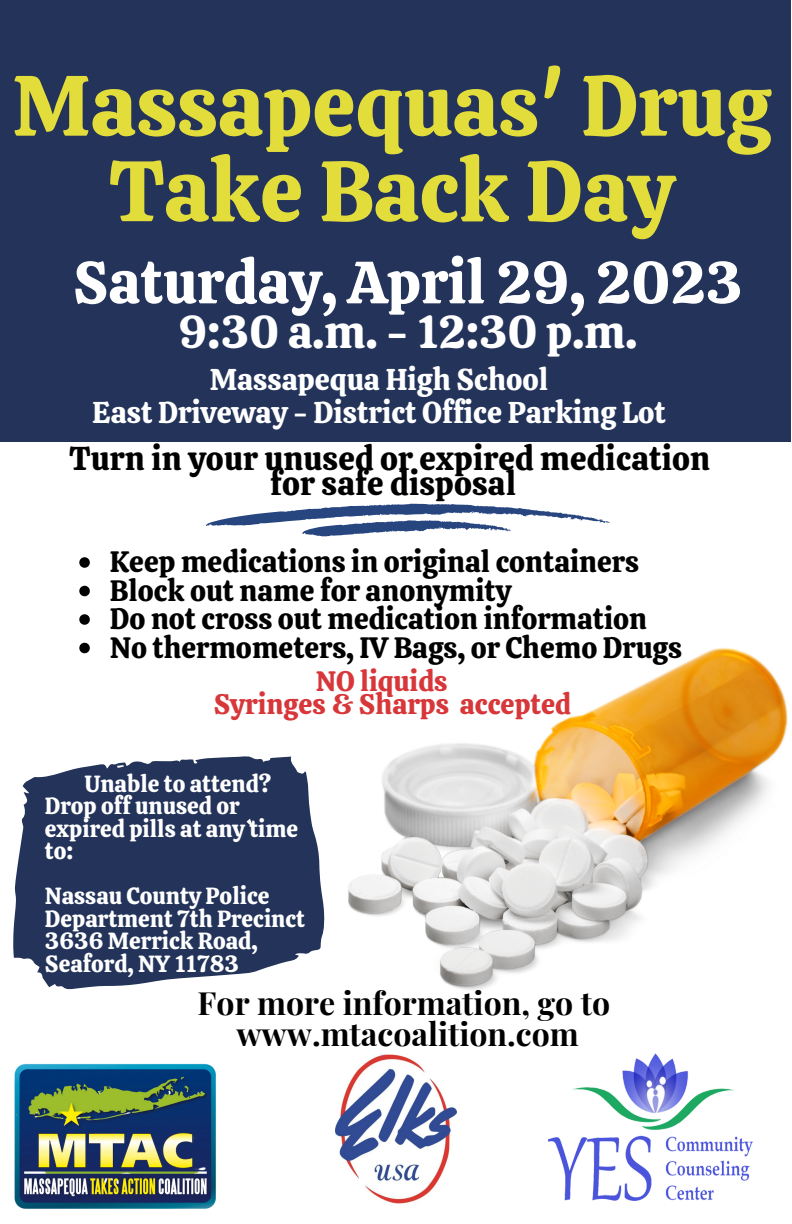
<style>
.page{position:relative;width:792px;height:1224px;background:#fff}
.page>*{position:absolute;margin:0;border:0;box-sizing:border-box;transform-origin:0 0}
.t1{font:85.6px/85.6px "Calistoga";color:#e3dd3c;text-align:center}
.t2{font:59.6px "Calistoga";color:#fff}
.t3{font:45.6px "Calistoga";color:#fff}
.t4{font:32.8px/25.6px "Calistoga";letter-spacing:.005em;color:#000;text-align:center}
.t5{font:700 32px/31.6px "Playfair Display";color:#000;text-align:center}
.t6{font:30px/33px "Calistoga";color:#fff;text-align:center}
.t7{font:29.4px/28.4px "Calistoga";color:#000}
.t8{font:28px/22.4px "Calistoga";color:#d8373a}
.t9{font:23.2px/22.4px "Calistoga";color:#fff}
</style>
<div class="page">
<div style="left:0;top:0;width:791px;height:441px;background:#23335a"></div>
<img style="left:348px;top:648px;width:440px;height:342px">
<svg style="left:205px;top:504px;width:405px;height:32px"></svg>
<svg style="left:13px;top:756px;width:312px;height:234px;background:#414f70"></svg>
<img style="left:335px;top:1054px;width:122px;height:150px">
<svg style="left:79px;top:557px;width:11px;height:11px"></svg>
<svg style="left:79px;top:586px;width:11px;height:10px"></svg>
<svg style="left:79px;top:614px;width:11px;height:11px"></svg>
<svg style="left:79px;top:643px;width:11px;height:10px"></svg>
<img style="left:548px;top:1054px;width:204px;height:147px">
<img style="left:14px;top:1063px;width:202px;height:146px">
<h1 class="t1" style="left:12px;top:63px;width:760px">Massapequas' Drug<br>Take Back Day</h1>
<h2 class="t2" style="left:73px;top:244px;width:671px">Saturday, April 29, 2023</h2>
<h3 class="t3" style="left:178px;top:303px;width:460px">9:30 a.m. - 12:30 p.m.</h3>
<p class="t6" style="left:92px;top:363px;width:575px">Massapequa High School<br>East Driveway - District Office Parking Lot</p>
<p class="t4" style="left:70px;top:445px;width:642px">Turn in your unused or expired medication for safe disposal</p>
<p class="t7" style="left:110px;top:548px;width:574px">Keep medications in original containers Block out name for anonymity<br>Do not cross out medication information No thermometers, IV Bags, or Chemo Drugs</p>
<p class="t8" style="left:214px;top:670px;width:359px;text-indent:102px">NO liquids<br>Syringes &amp; Sharps accepted</p>
<p class="t9" style="left:45px;top:772px;width:255px;text-indent:40px">Unable to attend?<br>Drop off unused or expired pills at any time to:</p>
<p class="t9" style="left:45px;top:885px;width:262px">Nassau County Police<br>Department 7th Precinct<br>3636 Merrick Road,<br>Seaford, NY 11783</p>
<p class="t5" style="left:198px;top:985px;width:414px">For more information, go to www.mtacoalition.com</p>
</div>
